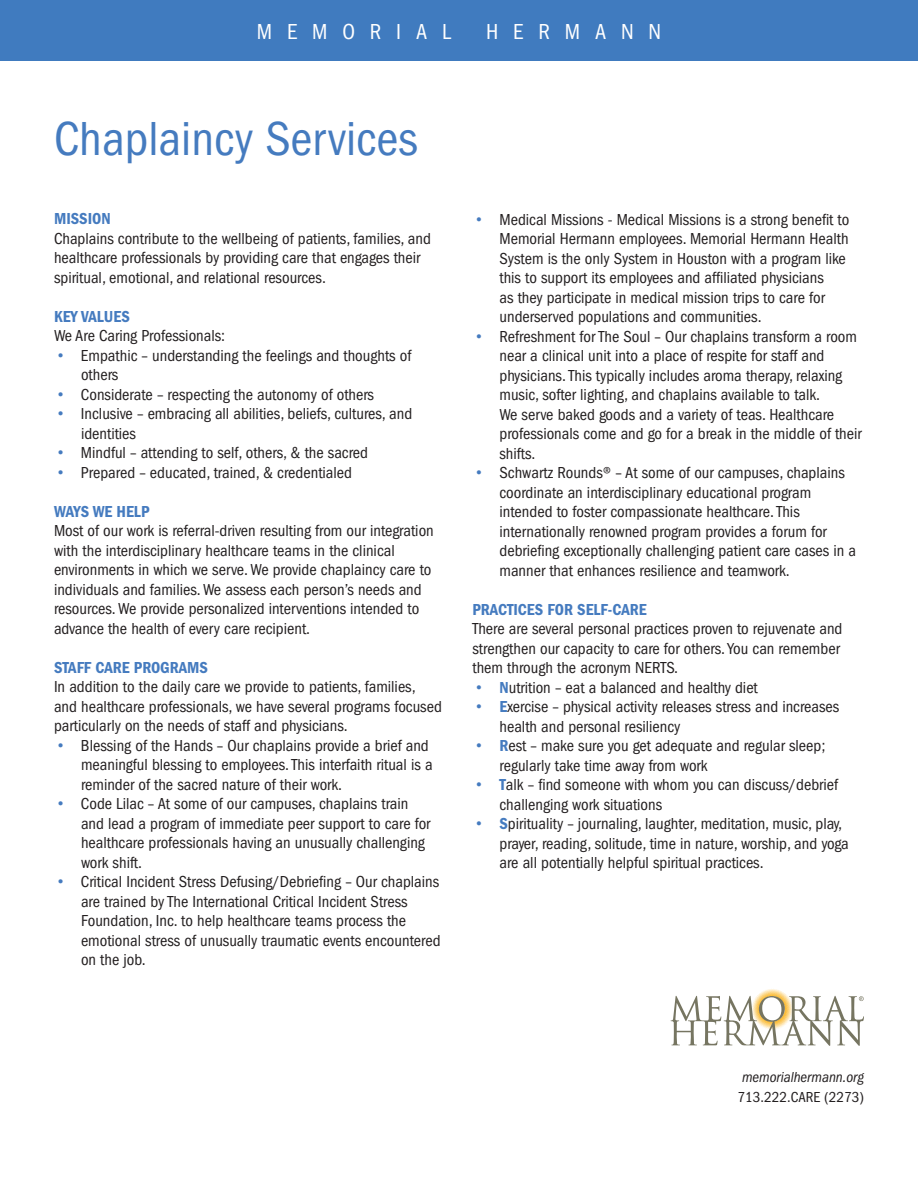
<style>
.page{position:relative;width:918px;height:1188px;background:#fff}
.page>*{position:absolute;margin:0;border:0;box-sizing:border-box;transform-origin:0 0}
.t1{font:condensed 49.5px "Franklin Gothic";color:#457bbf}
.t2{font:condensed 22.5px "Franklin Gothic";letter-spacing:.66em;color:#fff}
.bullets{font:condensed 16.5px/19.5px "Franklin Gothic";color:#231f20}
.t3{font:600 condensed 16.5px "Franklin Gothic";color:#457bbf}
.t4{font:italic condensed 15px "Franklin Gothic";color:#231f20}
.t5{font:condensed 15px "Franklin Gothic";color:#231f20}
.s1{font-family:"Bodoni Twe ITC";font-style:italic;font-stretch:normal;color:#457bbf}
.s2{font-weight:600;color:#457bbf}
</style>
<div class="page">
<div style="left:0;top:0;width:918px;height:61px;background:#407bbf"></div>
<img style="left:750px;top:989px;width:38px;height:7px">
<svg style="left:671px;top:996px;width:193px;height:50px"></svg>
<p class="t2" style="left:257px;top:19px;width:196px">MEMORIAL</p>
<p class="t2" style="left:486px;top:19px;width:176px">HERMANN</p>
<p class="t1" style="left:54px;top:111px;width:365px">Chaplaincy Services</p>
<p class="t3" style="left:54px;top:209px;width:58px">MISSION</p>
<p class="bullets" style="left:54px;top:229px;width:378px">Chaplains contribute to the wellbeing of patients, families, and healthcare professionals by providing care that engages their spiritual, emotional, and relational resources.</p>
<p class="t3" style="left:54px;top:307px;width:77px">KEY VALUES</p>
<p class="bullets" style="left:54px;top:326px;width:173px">We Are Caring Professionals:</p>
<p class="bullets" style="left:81px;top:346px;width:332px;text-indent:-27px"><span class="s1">•</span> Empathic – understanding the feelings and thoughts of others</p>
<p class="bullets" style="left:54px;top:385px;width:322px"><span class="s1">•</span> Considerate – respecting the autonomy of others</p>
<p class="bullets" style="left:81px;top:404px;width:333px;text-indent:-27px"><span class="s1">•</span> Inclusive – embracing all abilities, beliefs, cultures, and identities</p>
<p class="bullets" style="left:54px;top:443px;width:316px"><span class="s1">•</span> Mindful – attending to self, others, &amp; the sacred</p>
<p class="bullets" style="left:54px;top:463px;width:300px"><span class="s1">•</span> Prepared – educated, trained, &amp; credentialed</p>
<p class="t3" style="left:54px;top:502px;width:97px">WAYS WE HELP</p>
<p class="bullets" style="left:54px;top:521px;width:381px">Most of our work is referral-driven resulting from our integration with the interdisciplinary healthcare teams in the clinical environments in which we serve. We provide chaplaincy care to individuals and families. We assess each person’s needs and resources. We provide personalized interventions intended to advance the health of every care recipient.</p>
<p class="t3" style="left:54px;top:658px;width:156px">STAFF CARE PROGRAMS</p>
<p class="bullets" style="left:54px;top:677px;width:389px">In addition to the daily care we provide to patients, families, and healthcare professionals, we have several programs focused particularly on the needs of staff and physicians.</p>
<p class="bullets" style="left:81px;top:736px;width:353px;text-indent:-27px"><span class="s1">•</span> Blessing of the Hands – Our chaplains provide a brief and meaningful blessing to employees. This interfaith ritual is a reminder of the sacred nature of their work.</p>
<p class="bullets" style="left:81px;top:794px;width:351px;text-indent:-27px"><span class="s1">•</span> Code Lilac – At some of our campuses, chaplains train and lead a program of immediate peer support to care for healthcare professionals having an unusually challenging work shift.</p>
<p class="bullets" style="left:81px;top:872px;width:361px;text-indent:-27px"><span class="s1">•</span> Critical Incident Stress Defusing/Debriefing – Our chaplains are trained by The International Critical Incident Stress Foundation, Inc. to help healthcare teams process the emotional stress of unusually traumatic events encountered on the job.</p>
<p class="bullets" style="left:500px;top:210px;width:351px;text-indent:-27px"><span class="s1">•</span> Medical Missions - Medical Missions is a strong benefit to Memorial Hermann employees. Memorial Hermann Health System is the only System in Houston with a program like this to support its employees and affiliated physicians<br>as they participate in medical mission trips to care for underserved populations and communities.</p>
<p class="bullets" style="left:500px;top:327px;width:364px;text-indent:-27px"><span class="s1">•</span> Refreshment for The Soul – Our chaplains transform a room near a clinical unit into a place of respite for staff and physicians. This typically includes aroma therapy, relaxing music, softer lighting, and chaplains available to talk.<br>We serve baked goods and a variety of teas. Healthcare professionals come and go for a break in the middle of their shifts.</p>
<p class="bullets" style="left:500px;top:463px;width:358px;text-indent:-27px"><span class="s1">•</span> Schwartz Rounds® – At some of our campuses, chaplains coordinate an interdisciplinary educational program intended to foster compassionate healthcare. This internationally renowned program provides a forum for debriefing exceptionally challenging patient care cases in a manner that enhances resilience and teamwork.</p>
<p class="t3" style="left:472px;top:600px;width:176px">PRACTICES FOR SELF-CARE</p>
<p class="bullets" style="left:472px;top:619px;width:372px">There are several personal practices proven to rejuvenate and strengthen our capacity to care for others. You can remember them through the acronym NERTS.</p>
<p class="bullets" style="left:472px;top:678px;width:287px"><span class="s1">•</span> <span class="s2">N</span>utrition – eat a balanced and healthy diet</p>
<p class="bullets" style="left:500px;top:697px;width:341px;text-indent:-27px"><span class="s1">•</span> <span class="s2">E</span>xercise – physical activity releases stress and increases health and personal resiliency</p>
<p class="bullets" style="left:500px;top:736px;width:327px;text-indent:-27px"><span class="s1">•</span> <span class="s2">R</span>est – make sure you get adequate and regular sleep; regularly take time away from work</p>
<p class="bullets" style="left:500px;top:775px;width:340px;text-indent:-27px"><span class="s1">•</span> <span class="s2">T</span>alk – find someone with whom you can discuss/debrief challenging work situations</p>
<p class="bullets" style="left:500px;top:814px;width:351px;text-indent:-27px"><span class="s1">•</span> <span class="s2">S</span>pirituality – journaling, laughter, meditation, music, play, prayer, reading, solitude, time in nature, worship, and yoga are all potentially helpful spiritual practices.</p>
<p class="t4" style="left:742px;top:1069px;width:123px">memorialhermann.org</p>
<p class="t5" style="left:738px;top:1088px;width:128px">713.222.CARE (2273)</p>
</div>
